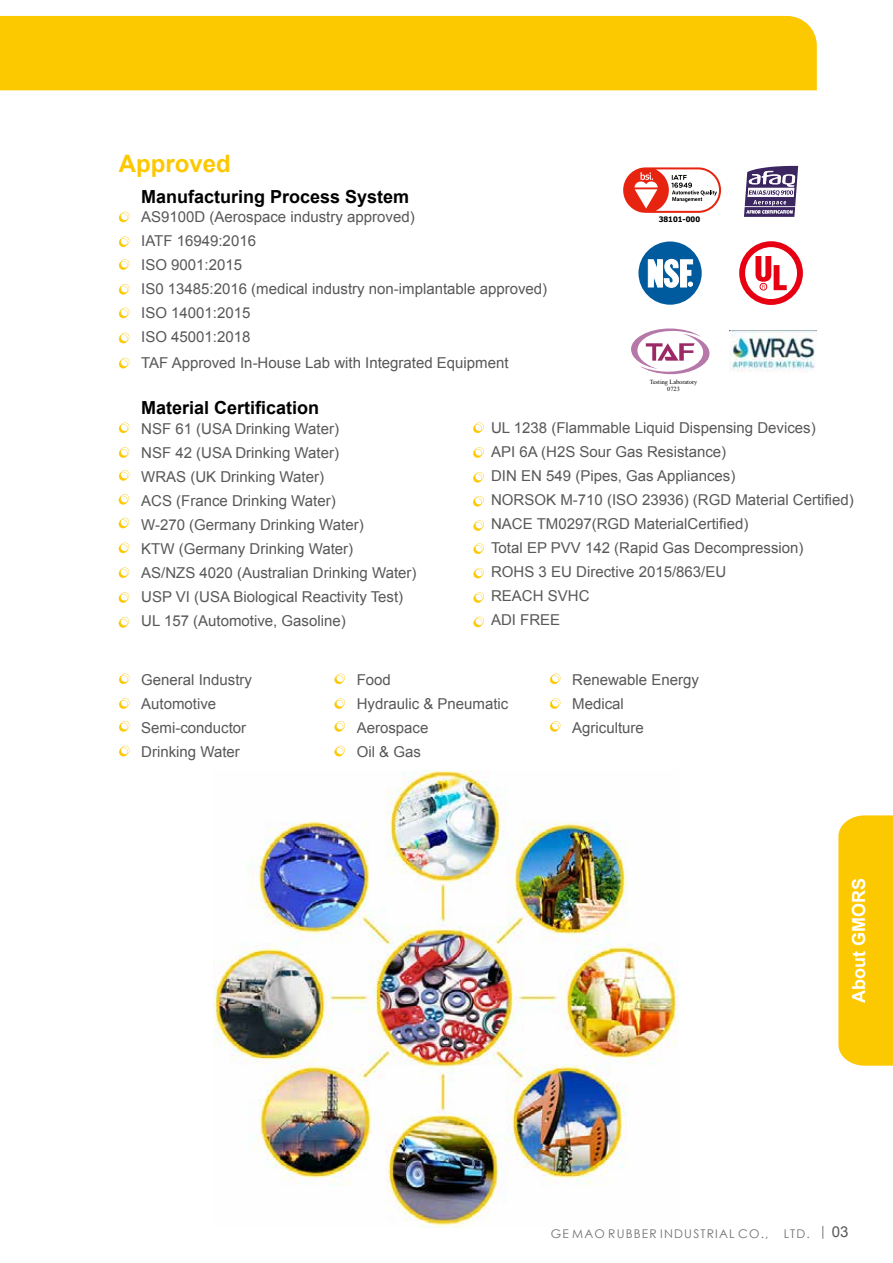
<style>
.page{position:relative;width:893px;height:1263px;background:#fff}
.page>*{position:absolute;margin:0;border:0;box-sizing:border-box;transform-origin:0 0}
.t1{font:700 24px "Arial";color:#fcc800}
.t2{font:700 18px "Arial";color:#000}
.t3{font:700 18px "Arial";color:#fff}
.t4{font:15px/24px "Arial";color:#595757}
.t5{font:12px "Century Gothic";letter-spacing:.1em;color:#727171}
.t6{font:700 7.5px "Tahoma";color:#000}
.t7{font:6.3px/7.5px "Times New Roman";color:#000;text-align:center}
.s1{font-family:"Adobe Ming Std";font-weight:300;font-size:15px;color:#000}
.s2{font-family:"Arial";font-size:15px;color:#595757}
</style>
<div class="page">
<div style="left:0;top:16px;width:817px;height:74px;background:#fcc800"></div>
<div style="left:838px;top:815px;width:55px;height:251px;background:#fcc800"></div>
<svg style="left:119px;top:673px;width:11px;height:11px"></svg>
<svg style="left:334px;top:673px;width:11px;height:11px"></svg>
<svg style="left:550px;top:673px;width:10px;height:11px"></svg>
<svg style="left:119px;top:721px;width:11px;height:11px"></svg>
<svg style="left:334px;top:721px;width:11px;height:11px"></svg>
<svg style="left:550px;top:721px;width:10px;height:11px"></svg>
<svg style="left:119px;top:698px;width:11px;height:11px"></svg>
<svg style="left:334px;top:698px;width:11px;height:11px"></svg>
<svg style="left:550px;top:698px;width:10px;height:11px"></svg>
<svg style="left:119px;top:746px;width:11px;height:11px"></svg>
<svg style="left:334px;top:746px;width:11px;height:11px"></svg>
<svg style="left:119px;top:212px;width:10px;height:11px"></svg>
<svg style="left:119px;top:259px;width:10px;height:11px"></svg>
<svg style="left:119px;top:236px;width:10px;height:11px"></svg>
<svg style="left:119px;top:284px;width:10px;height:11px"></svg>
<svg style="left:119px;top:422px;width:10px;height:11px"></svg>
<svg style="left:119px;top:308px;width:10px;height:11px"></svg>
<svg style="left:119px;top:333px;width:10px;height:11px"></svg>
<svg style="left:119px;top:358px;width:10px;height:11px"></svg>
<svg style="left:473px;top:422px;width:11px;height:11px"></svg>
<svg style="left:119px;top:470px;width:10px;height:11px"></svg>
<svg style="left:473px;top:472px;width:11px;height:11px"></svg>
<svg style="left:118px;top:494px;width:11px;height:11px"></svg>
<svg style="left:473px;top:496px;width:11px;height:11px"></svg>
<svg style="left:118px;top:518px;width:11px;height:11px"></svg>
<svg style="left:473px;top:520px;width:11px;height:11px"></svg>
<svg style="left:473px;top:543px;width:11px;height:11px"></svg>
<svg style="left:118px;top:543px;width:11px;height:10px"></svg>
<svg style="left:119px;top:447px;width:10px;height:11px"></svg>
<svg style="left:473px;top:447px;width:11px;height:11px"></svg>
<div style="left:638px;top:241px;width:64px;height:64px;background:#005b9e;border-radius:50%"></div>
<svg style="left:648px;top:259px;width:45px;height:29px"></svg>
<div style="left:739px;top:241px;width:64px;height:64px;background:#e60012;border-radius:50%"></div>
<div style="left:745px;top:247px;width:52px;height:52px;background:#fff;border-radius:50%"></div>
<svg style="left:755px;top:256px;width:32px;height:34px"></svg>
<div style="left:760px;top:283px;width:7px;height:8px;border:1px solid #e60012;border-radius:50%"></div>
<img style="left:730px;top:331px;width:86px;height:41px">
<svg style="left:623px;top:167px;width:98px;height:46px"></svg>
<svg style="left:631px;top:328px;width:78px;height:46px"></svg>
<svg style="left:118px;top:567px;width:11px;height:11px"></svg>
<svg style="left:118px;top:592px;width:11px;height:11px"></svg>
<svg style="left:118px;top:617px;width:11px;height:11px"></svg>
<svg style="left:473px;top:568px;width:11px;height:11px"></svg>
<svg style="left:744px;top:166px;width:54px;height:51px"></svg>
<img style="left:213px;top:770px;width:466px;height:457px">
<svg style="left:473px;top:592px;width:11px;height:11px"></svg>
<svg style="left:473px;top:617px;width:11px;height:11px"></svg>
<h1 class="t1" style="left:119px;top:147px;width:114px">Approved</h1>
<p class="t2" style="left:141px;top:184px;width:270px">Manufacturing Process System</p>
<p class="t4" style="left:141px;top:205px;width:408px">AS9100D (Aerospace industry approved)<br>IATF 16949:2016<br>ISO 9001:2015<br>IS0 13485:2016 (medical industry non-implantable approved)<br>ISO 14001:2015<br>ISO 45001:2018</p>
<p class="t4" style="left:141px;top:350px;width:369px">TAF Approved In-House Lab with Integrated Equipment</p>
<p class="t2" style="left:141px;top:395px;width:180px">Material Certification</p>
<p class="t4" style="left:141px;top:416px;width:277px">NSF 61 (USA Drinking Water)<br>NSF 42 (USA Drinking Water)<br>WRAS (UK Drinking Water)<br>ACS (France Drinking Water)<br>W-270 (Germany Drinking Water)<br>KTW (Germany Drinking Water)<br>AS/NZS 4020 (Australian Drinking Water)<br>USP VI (USA Biological Reactivity Test)<br>UL 157 (Automotive, Gasoline)</p>
<p class="t4" style="left:491px;top:416px;width:364px">UL 1238 (Flammable Liquid Dispensing Devices)<br>API 6A (H2S Sour Gas Resistance)<br>DIN EN 549 (Pipes, Gas Appliances)<br>NORSOK M-710 (ISO 23936) (RGD Material Certified)<br>NACE TM0297(RGD MaterialCertified)<br>Total EP PVV 142 (Rapid Gas Decompression)<br>ROHS 3 EU Directive 2015/863/EU<br>REACH SVHC<br>ADI FREE</p>
<p class="t6" style="left:659px;top:214px;width:43px">38101-000</p>
<p class="t7" style="left:650px;top:378px;width:49px">Testing Laboratory<br>0723</p>
<p class="t4" style="left:141px;top:667px;width:112px">General Industry<br>Automotive<br>Semi-conductor<br>Drinking Water</p>
<p class="t4" style="left:357px;top:667px;width:153px">Food<br>Hydraulic &amp; Pneumatic<br>Aerospace<br>Oil &amp; Gas</p>
<p class="t4" style="left:572px;top:667px;width:128px">Renewable Energy<br>Medical<br>Agriculture</p>
<p class="t3" style="left:846px;top:1003px;width:126px;rotate:-90deg">About GMORS</p>
<p class="t5" style="left:551px;top:1225px;width:219px">GE MAO RUBBER INDUSTRIAL CO.,</p>
<p class="t5" style="left:784px;top:1225px;width:66px">LTD. <span class="s1">｜</span><span class="s2">03</span></p>
</div>
